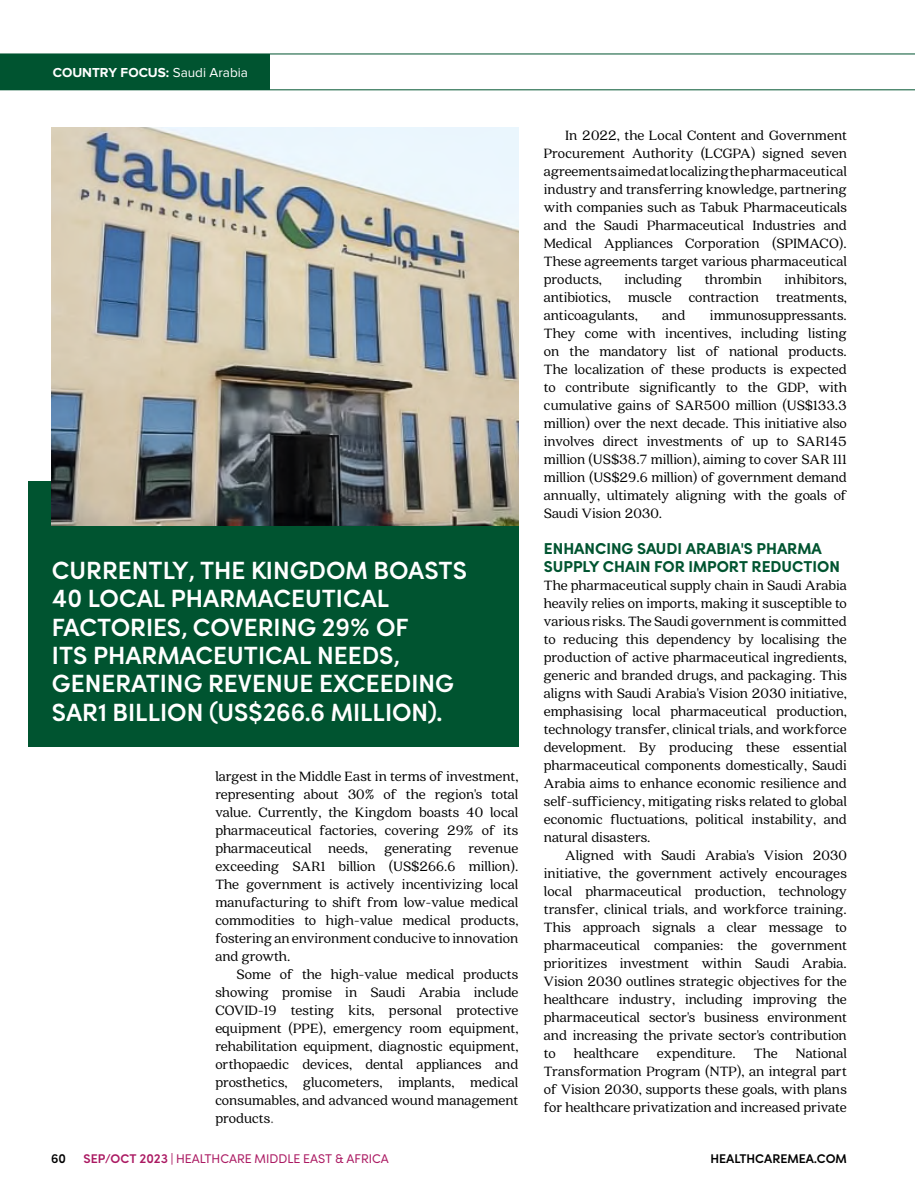
<style>
.page{position:relative;width:915px;height:1191px;background:#fff}
.page>*{position:absolute;margin:0;border:0;box-sizing:border-box;transform-origin:0 0}
.t1{font:700 23.7px/28.5px "Rozanova GEO";color:#fff}
.t2{font:15px/18px "Quincy CF";color:#000;text-align:justify}
.t3{font:800 15px/18px "Rozanova GEO";color:#005430}
.t4{font:700 13.5px "Proxima Nova";color:#fff}
.t5{font:12px "Rozanova GEO";color:#ab1962}
.t6{font:700 12px "Rozanova GEO";color:#000}
.s1{font-weight:400}
.s2{font-family:"Minion Pro";color:#575756}
.s3{font-weight:700}
</style>
<div class="page">
<hr style="left:0;top:90px;width:914px;height:1px;background:#005430">
<hr style="left:0;top:54px;width:914px;height:1px;background:#005430">
<div style="left:0;top:54px;width:269px;height:35px;background:#005430"></div>
<div style="left:28px;top:481px;width:490px;height:266px;background:#005430"></div>
<img style="left:51px;top:128px;width:467px;height:397px">
<p class="t4" style="left:53px;top:67px;width:197px">COUNTRY FOCUS: <span class="s1">Saudi Arabia</span></p>
<h1 class="t1" style="left:52px;top:558px;width:416px">CURRENTLY, THE KINGDOM BOASTS<br>40 LOCAL PHARMACEUTICAL<br>FACTORIES, COVERING 29% OF<br>ITS PHARMACEUTICAL NEEDS,<br>GENERATING REVENUE EXCEEDING<br>SAR1 BILLION (US$266.6 MILLION).</h1>
<p class="t2" style="left:215px;top:767px;width:304px">largest in the Middle East in terms of investment, representing about 30% of the region's total value. Currently, the Kingdom boasts 40 local pharmaceutical factories, covering 29% of its pharmaceutical needs, generating revenue exceeding SAR1 billion (US$266.6 million).<br>The government is actively incentivizing local manufacturing to shift from low-value medical commodities to high-value medical products, fostering an environment conducive to innovation and growth.</p>
<p class="t2" style="left:215px;top:965px;width:304px;text-indent:21px">Some of the high-value medical products showing promise in Saudi Arabia include COVID-19 testing kits, personal protective equipment (PPE), emergency room equipment, rehabilitation equipment, diagnostic equipment, orthopaedic devices, dental appliances and prosthetics, glucometers, implants, medical consumables, and advanced wound management products<span class="s2">.</span></p>
<p class="t2" style="left:543px;top:126px;width:304px;text-indent:21px">In 2022, the Local Content and Government Procurement Authority (LCGPA) signed seven agreements aimed at localizing the pharmaceutical industry and transferring knowledge, partnering with companies such as Tabuk Pharmaceuticals and the Saudi Pharmaceutical Industries and Medical Appliances Corporation (SPIMACO).<br>These agreements target various pharmaceutical products,</p>
<p class="t2" style="left:543px;top:270px;width:304px;text-indent:240px">inhibitors, antibiotics, muscle contraction treatments, anticoagulants,</p>
<p class="t2" style="left:624px;top:270px;width:59px">including</p>
<p class="t2" style="left:704px;top:270px;width:59px">thrombin</p>
<p class="t2" style="left:543px;top:306px;width:304px;text-indent:166px">immunosuppressants.<br>They come with incentives, including listing on the mandatory list of national products.<br>The localization of these products is expected to contribute significantly to the GDP, with cumulative gains of SAR500 million (US$133.3 million) over the next decade. This initiative also involves direct investments of up to SAR145 million (US$38.7 million), aiming to cover SAR 111 million (US$29.6 million) of government demand annually, ultimately aligning with the goals of Saudi Vision 2030.</p>
<p class="t3" style="left:543px;top:539px;width:297px">ENHANCING SAUDI ARABIA'S PHARMA<br>SUPPLY CHAIN FOR IMPORT REDUCTION</p>
<p class="t2" style="left:543px;top:576px;width:304px">The pharmaceutical supply chain in Saudi Arabia heavily relies on imports, making it susceptible to various risks. The Saudi government is committed to reducing this dependency by localising the production of active pharmaceutical ingredients, generic and branded drugs, and packaging. This aligns with Saudi Arabia's Vision 2030 initiative, emphasising local pharmaceutical production, technology transfer, clinical trials, and workforce development. By producing these essential pharmaceutical components domestically, Saudi Arabia aims to enhance economic resilience and self-sufficiency, mitigating risks related to global economic fluctuations, political instability, and natural disasters.</p>
<p class="t2" style="left:543px;top:846px;width:304px;text-indent:21px">Aligned with Saudi Arabia's Vision 2030 initiative, the government actively encourages local pharmaceutical production, technology transfer, clinical trials, and workforce training.<br>This approach signals a clear message to pharmaceutical companies: the government prioritizes investment within Saudi Arabia.<br>Vision 2030 outlines strategic objectives for the healthcare industry, including improving the pharmaceutical sector's business environment and increasing the private sector's contribution to healthcare expenditure. The National Transformation Program (NTP), an integral part of Vision 2030, supports these goals, with plans for healthcare privatization and increased private</p>
<p class="t2" style="left:662px;top:306px;width:25px">and</p>
<p class="t6" style="left:51px;top:1150px;width:16px">60</p>
<p class="t5" style="left:84px;top:1150px;width:307px"><span class="s3">SEP/OCT 2023 |</span> HEALTHCARE MIDDLE EAST &amp; AFRICA</p>
<p class="t6" style="left:710px;top:1150px;width:138px">HEALTHCAREMEA.COM</p>
</div>
